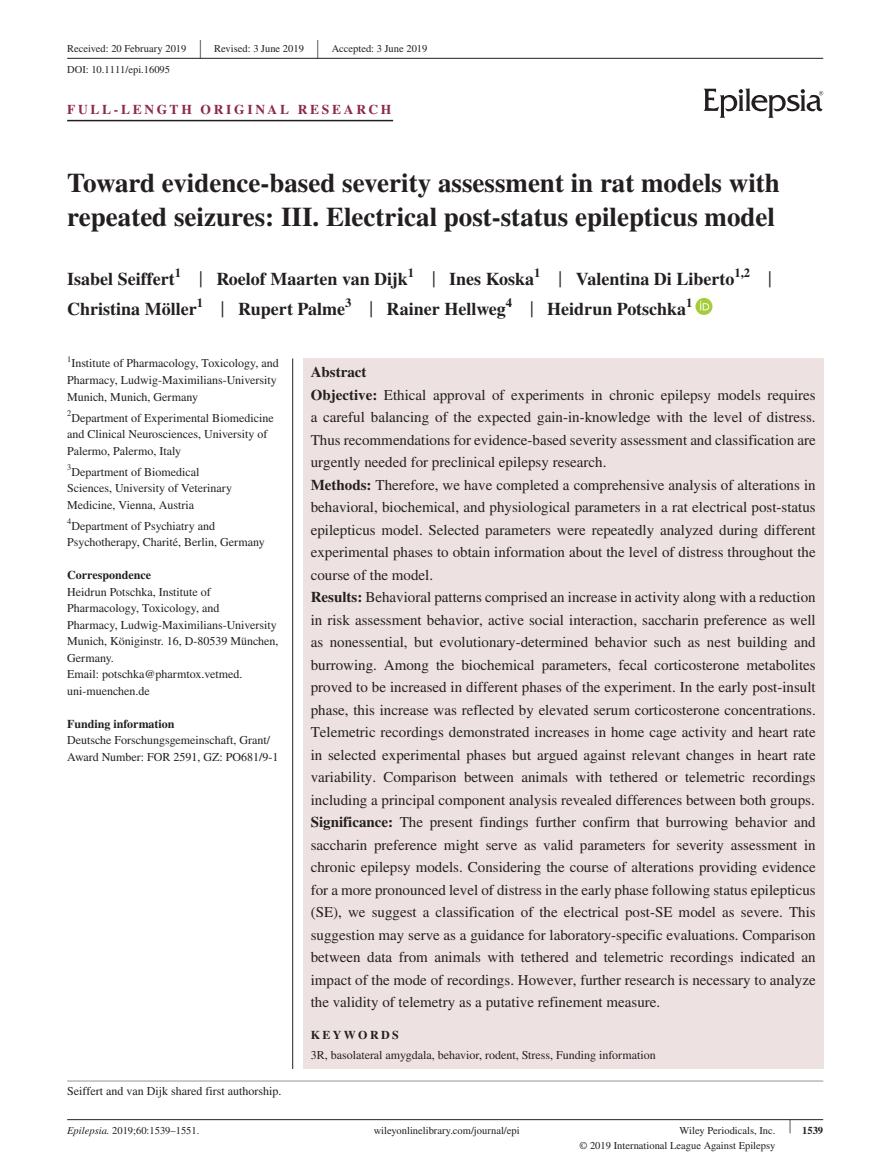
<style>
.page{position:relative;width:893px;height:1174px;background:#fff}
.page>*{position:absolute;margin:0;border:0;box-sizing:border-box;transform-origin:0 0}
.t1{font:700 27px/34.5px "STIX";color:#231f20}
.t2{font:26.55px "STIX";color:#231f20;scale:.4 1}
.t3{font:700 18px/30px "STIX";color:#231f20}
.t4{font:15px/22.5px "STIX";color:#231f20}
.t5{font:700 13.5px "STIX";letter-spacing:.2em;color:#8c284e}
.t6{font:12px/16.5px "STIX";color:#231f20}
.t7{font:700 12px "STIX";color:#231f20}
.t8{font:700 12px "STIX";letter-spacing:.2em;color:#231f20}
.t9{font:10.5px/15px "STIX";color:#231f20}
.t10{font:8.4px "STIX";color:#231f20}
.s1{font-weight:400;font-size:23.4px}
.s2{font-weight:700}
.s3{font-style:italic}
.s4{font-size:19.5px}
</style>
<div class="page">
<hr style="left:67px;top:1119px;width:756px;height:1px;background:#231f20">
<svg style="left:704px;top:88px;width:119px;height:30px"></svg>
<hr style="left:67px;top:58px;width:756px;height:1px;background:#231f20">
<hr style="left:67px;top:120px;width:326px;height:1px;background:#231f20">
<svg style="left:695px;top:298px;width:17px;height:17px"></svg>
<svg style="left:700px;top:301px;width:9px;height:9px"></svg>
<hr style="left:67px;top:1080px;width:756px;height:1px;background:#939598">
<div style="left:303px;top:358px;width:520px;height:711px;background:#eee1e1"></div>
<hr style="left:292px;top:358px;width:1px;height:711px;background:#231f20">
<p class="t9" style="left:67px;top:41px;width:121px">Received: 20 February 2019</p>
<h2 class="t2" style="left:199px;top:31px;width:7px">|</h2>
<p class="t9" style="left:214px;top:41px;width:91px">Revised: 3 June 2019</p>
<h2 class="t2" style="left:317px;top:31px;width:7px">|</h2>
<p class="t9" style="left:332px;top:41px;width:97px">Accepted: 3 June 2019</p>
<p class="t9" style="left:67px;top:63px;width:104px">DOI: 10.1111/epi.16095</p>
<p class="t5" style="left:67px;top:101px;width:326px">FULL‐LENGTH ORIGINAL RESEARCH</p>
<h1 class="t1" style="left:67px;top:165px;width:714px">Toward evidence‐based severity assessment in rat models with repeated seizures: III. Electrical post‐status epilepticus model</h1>
<p class="t3" style="left:67px;top:264px;width:706px">Isabel Seiffert<sup>1</sup> <span class="s1">|</span> Roelof Maarten van Dijk<sup>1</sup> <span class="s1">|</span> Ines Koska<sup>1</sup> <span class="s1">|</span> Valentina Di Liberto<sup>1,2</sup> <span class="s1">|<br></span>Christina Möller<sup>1</sup> <span class="s1">|</span> Rupert Palme<sup>3</sup> <span class="s1">|</span> Rainer Hellweg<sup>4</sup> <span class="s1">|</span> Heidrun Potschka<sup>1</sup></p>
<p class="t6" style="left:67px;top:356px;width:213px"><sup>1</sup>Institute of Pharmacology, Toxicology, and<br>Pharmacy, Ludwig-Maximilians-University<br>Munich, Munich, Germany</p>
<p class="t10" style="left:67px;top:407px;width:6px">2</p>
<p class="t6" style="left:67px;top:410px;width:208px;text-indent:4px">Department of Experimental Biomedicine and Clinical Neurosciences, University of<br>Palermo, Palermo, Italy</p>
<p class="t10" style="left:67px;top:461px;width:6px">3</p>
<p class="t6" style="left:67px;top:464px;width:166px;text-indent:4px">Department of Biomedical<br>Sciences, University of Veterinary<br>Medicine, Vienna, Austria</p>
<p class="t10" style="left:67px;top:515px;width:6px">4</p>
<p class="t6" style="left:67px;top:518px;width:199px;text-indent:4px">Department of Psychiatry and<br>Psychotherapy, Charité, Berlin, Germany</p>
<p class="t7" style="left:67px;top:568px;width:85px">Correspondence</p>
<p class="t6" style="left:67px;top:584px;width:213px">Heidrun Potschka, Institute of<br>Pharmacology, Toxicology, and<br>Pharmacy, Ludwig-Maximilians-University<br>Munich, Königinstr. 16, D‐80539 München,<br>Germany.<br>Email: potschka@pharmtox.vetmed. uni-muenchen.de</p>
<p class="t7" style="left:67px;top:716px;width:109px">Funding information</p>
<p class="t6" style="left:67px;top:732px;width:213px">Deutsche Forschungsgemeinschaft, Grant/<br>Award Number: FOR 2591, GZ: PO681/9‐1</p>
<p class="t6" style="left:67px;top:1083px;width:216px">Seiffert and van Dijk shared first authorship.</p>
<p class="t4" style="left:311px;top:362px;width:507px"><span class="s2">Abstract<br>Objective:</span> Ethical approval of experiments in chronic epilepsy models requires a careful balancing of the expected gain‐in‐knowledge with the level of distress.<br>Thus recommendations for evidence‐based severity assessment and classification are urgently needed for preclinical epilepsy research.<br><span class="s2">Methods:</span> Therefore, we have completed a comprehensive analysis of alterations in behavioral, biochemical, and physiological parameters in a rat electrical post‐status epilepticus model. Selected parameters were repeatedly analyzed during different experimental phases to obtain information about the level of distress throughout the course of the model.<br><span class="s2">Results:</span> Behavioral patterns comprised an increase in activity along with a reduction in risk assessment behavior, active social interaction, saccharin preference as well as nonessential, but evolutionary‐determined behavior such as nest building and burrowing. Among the biochemical parameters, fecal corticosterone metabolites proved to be increased in different phases of the experiment. In the early post‐insult phase, this increase was reflected by elevated serum corticosterone concentrations.<br>Telemetric recordings demonstrated increases in home cage activity and heart rate in selected experimental phases but argued against relevant changes in heart rate variability. Comparison between animals with tethered or telemetric recordings including a principal component analysis revealed differences between both groups.<br><span class="s2">Significance:</span> The present findings further confirm that burrowing behavior and saccharin preference might serve as valid parameters for severity assessment in chronic epilepsy models. Considering the course of alterations providing evidence for a more pronounced level of distress in the early phase following status epilepticus (SE), we suggest a classification of the electrical post‐SE model as severe. This suggestion may serve as a guidance for laboratory‐specific evaluations. Comparison between data from animals with tethered and telemetric recordings indicated an impact of the mode of recordings. However, further research is necessary to analyze the validity of telemetry as a putative refinement measure.</p>
<p class="t8" style="left:311px;top:1027px;width:90px">KEYWORDS</p>
<p class="t6" style="left:311px;top:1047px;width:347px">3R, basolateral amygdala, behavior, rodent, Stress, Funding information</p>
<p class="t9" style="left:67px;top:1123px;width:134px"><span class="s3">Epilepsia.</span> 2019;60:1539–1551.</p>
<p class="t9" style="left:374px;top:1123px;width:147px">wileyonlinelibrary.com/journal/epi</p>
<p class="t9" style="left:579px;top:1123px;width:245px;text-indent:100px">Wiley Periodicals, Inc. <span class="s4">|</span> <span class="s2">1539 </span>© 2019 International League Against Epilepsy</p>
</div>
